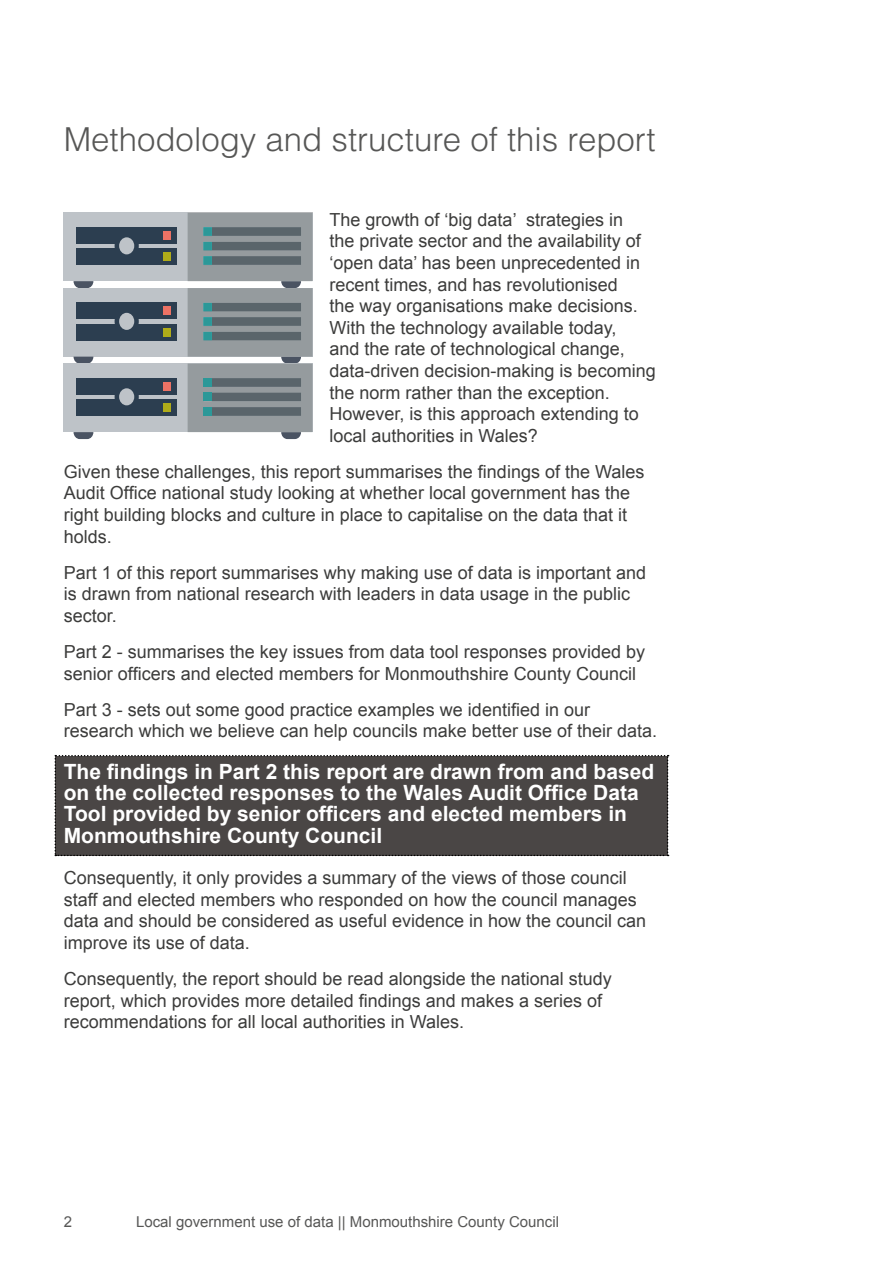
<style>
.page{position:relative;width:893px;height:1263px;background:#fff}
.page>*{position:absolute;margin:0;border:0;box-sizing:border-box;transform-origin:0 0}
.Grey_Heading{font:300 33px "Helvetica LT Std";color:#575756}
.body{font:700 21px/21px "Arial";color:#fff}
.Normal_Body_Text{font:18px/21.6px "Arial";color:#3c3c3b}
.t1{font:15px "Arial";color:#575756}
</style>
<div class="page">
<div style="left:55px;top:755px;width:614px;height:101px;background:#4a4645"></div>
<div style="left:63px;top:213px;width:250px;height:68px;background:#bec3c8"></div>
<svg style="left:74px;top:281px;width:19px;height:7px"></svg>
<div style="left:76px;top:227px;width:101px;height:17px;background:#2c3e50"></div>
<div style="left:76px;top:248px;width:101px;height:17px;background:#2c3e50"></div>
<div style="left:115px;top:232px;width:24px;height:27px;background:#2c3e50;border-radius:50%"></div>
<div style="left:119px;top:237px;width:15px;height:17px;background:#bec3c8;border-radius:50%"></div>
<div style="left:164px;top:231px;width:7px;height:9px;background:#ec7265"></div>
<div style="left:164px;top:252px;width:7px;height:9px;background:#b0ac19"></div>
<div style="left:63px;top:288px;width:250px;height:69px;background:#bec3c8"></div>
<svg style="left:74px;top:357px;width:19px;height:7px"></svg>
<div style="left:76px;top:303px;width:101px;height:16px;background:#2c3e50"></div>
<div style="left:76px;top:324px;width:101px;height:16px;background:#2c3e50"></div>
<div style="left:115px;top:308px;width:24px;height:27px;background:#2c3e50;border-radius:50%"></div>
<div style="left:119px;top:313px;width:15px;height:17px;background:#bec3c8;border-radius:50%"></div>
<div style="left:164px;top:307px;width:7px;height:8px;background:#ec7265"></div>
<div style="left:164px;top:328px;width:7px;height:8px;background:#b0ac19"></div>
<div style="left:63px;top:364px;width:250px;height:68px;background:#bec3c8"></div>
<svg style="left:74px;top:432px;width:19px;height:7px"></svg>
<div style="left:76px;top:378px;width:101px;height:17px;background:#2c3e50"></div>
<div style="left:76px;top:399px;width:101px;height:17px;background:#2c3e50"></div>
<div style="left:115px;top:383px;width:24px;height:27px;background:#2c3e50;border-radius:50%"></div>
<div style="left:119px;top:388px;width:15px;height:17px;background:#bec3c8;border-radius:50%"></div>
<div style="left:164px;top:382px;width:7px;height:8px;background:#ec7265"></div>
<div style="left:164px;top:403px;width:7px;height:9px;background:#b0ac19"></div>
<svg style="left:188px;top:213px;width:125px;height:226px;background:#8b9498"></svg>
<div style="left:203px;top:378px;width:9px;height:9px;background:#2c9898"></div>
<h2 class="Grey_Heading" style="left:64px;top:119px;width:593px">Methodology and structure of this report</h2>
<p class="Normal_Body_Text" style="left:330px;top:209px;width:328px">The growth of ‘big data’ strategies in<br>the private sector and the availability of ‘open data’ has been unprecedented in recent times, and has revolutionised<br>the way organisations make decisions.<br>With the technology available today,<br>and the rate of technological change, data-driven decision-making is becoming the norm rather than the exception.<br>However, is this approach extending to local authorities in Wales?</p>
<p class="Normal_Body_Text" style="left:64px;top:461px;width:582px">Given these challenges, this report summarises the findings of the Wales Audit Office national study looking at whether local government has the right building blocks and culture in place to capitalise on the data that it holds.</p>
<p class="Normal_Body_Text" style="left:64px;top:562px;width:584px">Part 1 of this report summarises why making use of data is important and is drawn from national research with leaders in data usage in the public sector.</p>
<p class="Normal_Body_Text" style="left:64px;top:641px;width:583px">Part 2 - summarises the key issues from data tool responses provided by senior officers and elected members for Monmouthshire County Council</p>
<p class="Normal_Body_Text" style="left:64px;top:699px;width:595px">Part 3 - sets out some good practice examples we identified in our research which we believe can help councils make better use of their data.</p>
<p class="body" style="left:64px;top:762px;width:592px">The findings in Part 2 this report are drawn from and based on the collected responses to the Wales Audit Office Data Tool provided by senior officers and elected members in Monmouthshire County Council</p>
<p class="Normal_Body_Text" style="left:64px;top:867px;width:584px">Consequently, it only provides a summary of the views of those council staff and elected members who responded on how the council manages data and should be considered as useful evidence in how the council can improve its use of data.</p>
<p class="Normal_Body_Text" style="left:64px;top:968px;width:549px">Consequently, the report should be read alongside the national study report, which provides more detailed findings and makes a series of recommendations for all local authorities in Wales.</p>
<p class="t1" style="left:64px;top:1212px;width:10px">2</p>
<p class="t1" style="left:136px;top:1212px;width:424px">Local government use of data || Monmouthshire County Council</p>
</div>
